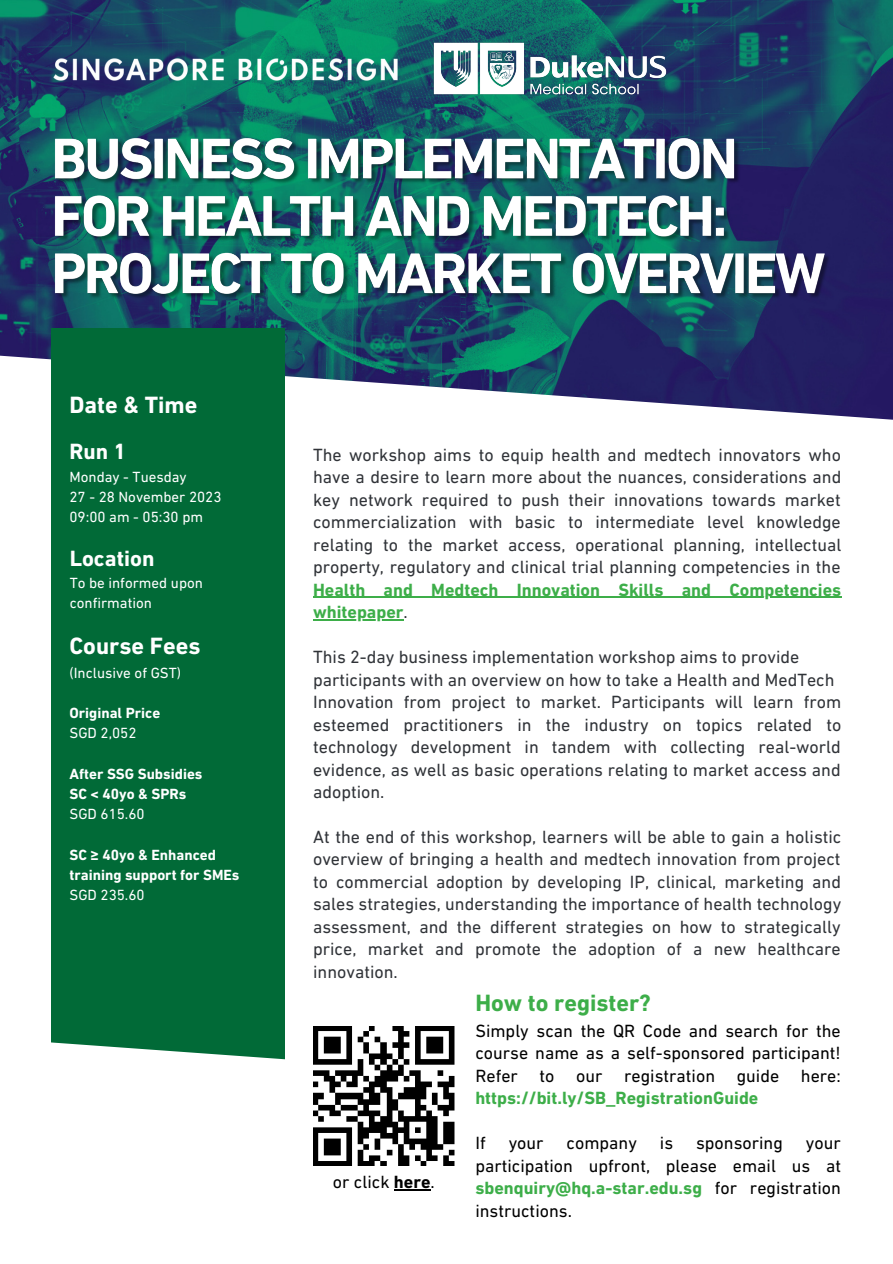
<style>
.page{position:relative;width:893px;height:1264px;background:#fff}
.page>*{position:absolute;margin:0;border:0;box-sizing:border-box;transform-origin:0 0}
.t1{font:700 24px "DIN Next LT Pro";color:#fff}
.t2{font:700 24px "DIN Next LT Pro";color:#3dae49}
.t3{font:700 22.5px "DIN Next LT Pro";color:#fff}
.t4{font:18px/22.5px "DIN Next LT Pro";color:#303338;text-align:justify}
.t5{font:18px/22.5px "DIN Next LT Pro";color:#000;text-align:justify}
.t6{font:15px/20.2px "DIN Next LT Pro";color:#fff}
.t7{font:700 15px/20.2px "DIN Next LT Pro";color:#fff}
.s1{font-weight:700;color:#3dae49}
.s2{font-weight:700}
</style>
<div class="page">
<img style="left:0;top:0;width:892px;height:307px">
<svg style="left:0;top:307px;width:892px;height:519px"></svg>
<img style="left:45px;top:47px;width:360px;height:44px">
<div style="left:51px;top:328px;width:233px;height:733px;background:#016a37"></div>
<svg style="left:51px;top:1026px;width:234px;height:35px"></svg>
<img style="left:313px;top:1026px;width:142px;height:139px">
<img style="left:414px;top:23px;width:271px;height:92px">
<img style="left:50px;top:132px;width:784px;height:184px">
<hr style="left:313px;top:596px;width:528px;height:2px;background:#3dae49">
<hr style="left:313px;top:619px;width:90px;height:1px;background:#3dae49">
<hr style="left:394px;top:1189px;width:36px;height:1px;background:#000">
<p class="t1" style="left:69px;top:395px;width:129px">Date &amp; Time</p>
<p class="t3" style="left:69px;top:442px;width:58px">Run 1</p>
<p class="t6" style="left:69px;top:468px;width:119px">Monday - Tuesday</p>
<p class="t6" style="left:69px;top:488px;width:153px">27 - 28 November 2023</p>
<p class="t6" style="left:69px;top:508px;width:135px">09:00 am - 05:30 pm</p>
<p class="t3" style="left:70px;top:549px;width:86px">Location</p>
<p class="t6" style="left:70px;top:574px;width:135px">To be informed upon confirmation</p>
<p class="t1" style="left:69px;top:636px;width:132px">Course Fees</p>
<p class="t6" style="left:69px;top:663px;width:113px">(Inclusive of GST)</p>
<p class="t7" style="left:69px;top:704px;width:92px">Original Price</p>
<p class="t6" style="left:69px;top:724px;width:68px">SGD 2,052</p>
<p class="t7" style="left:69px;top:765px;width:134px">After SSG Subsidies</p>
<p class="t7" style="left:69px;top:785px;width:118px">SC &lt; 40yo &amp; SPRs</p>
<p class="t6" style="left:69px;top:805px;width:77px">SGD 615.60</p>
<p class="t7" style="left:69px;top:845px;width:171px">SC ≥ 40yo &amp; Enhanced training support for SMEs</p>
<p class="t6" style="left:69px;top:886px;width:77px">SGD 235.60</p>
<p class="t4" style="left:313px;top:445px;width:530px">The workshop aims to equip health and medtech innovators who have a desire to learn more about the nuances, considerations and key network required to push their innovations towards market commercialization with basic to intermediate level knowledge relating to the market access, operational planning, intellectual property, regulatory and clinical trial planning competencies in the <span class="s1">Health and Medtech Innovation Skills and Competencies whitepaper</span>.</p>
<p class="t4" style="left:313px;top:647px;width:488px">This 2-day business implementation workshop aims to provide</p>
<p class="t4" style="left:313px;top:669px;width:523px">participants with an overview on how to take a Health and MedTech</p>
<p class="t4" style="left:313px;top:692px;width:529px">Innovation from project to market. Participants will learn from esteemed practitioners in the industry on topics related to technology development in tandem with collecting real-world evidence, as well as basic operations relating to market access and adoption.</p>
<p class="t4" style="left:313px;top:827px;width:530px">At the end of this workshop, learners will be able to gain a holistic overview of bringing a health and medtech innovation from project to commercial adoption by developing IP, clinical, marketing and sales strategies, understanding the importance of health technology assessment, and the different strategies on how to strategically price, market and promote the adoption of a new healthcare innovation.</p>
<p class="t2" style="left:475px;top:992px;width:177px">How to register?</p>
<p class="t5" style="left:475px;top:1020px;width:367px">Simply scan the QR Code and search for the course name as a self-sponsored participant!<br>Refer to our registration guide here: <span class="s1">https://bit.ly/SB_RegistrationGuide</span></p>
<p class="t5" style="left:475px;top:1133px;width:12px">If</p>
<p class="t5" style="left:508px;top:1133px;width:36px">your</p>
<p class="t5" style="left:566px;top:1133px;width:72px">company</p>
<p class="t5" style="left:659px;top:1133px;width:15px">is</p>
<p class="t5" style="left:696px;top:1133px;width:88px">sponsoring</p>
<p class="t5" style="left:475px;top:1133px;width:367px;text-indent:330px">your participation upfront, please email us at <span class="s1">sbenquiry@hq.a-star.edu.sg</span> for registration instructions.</p>
<p class="t5" style="left:333px;top:1172px;width:103px">or click <span class="s2">here</span>.</p>
</div>
